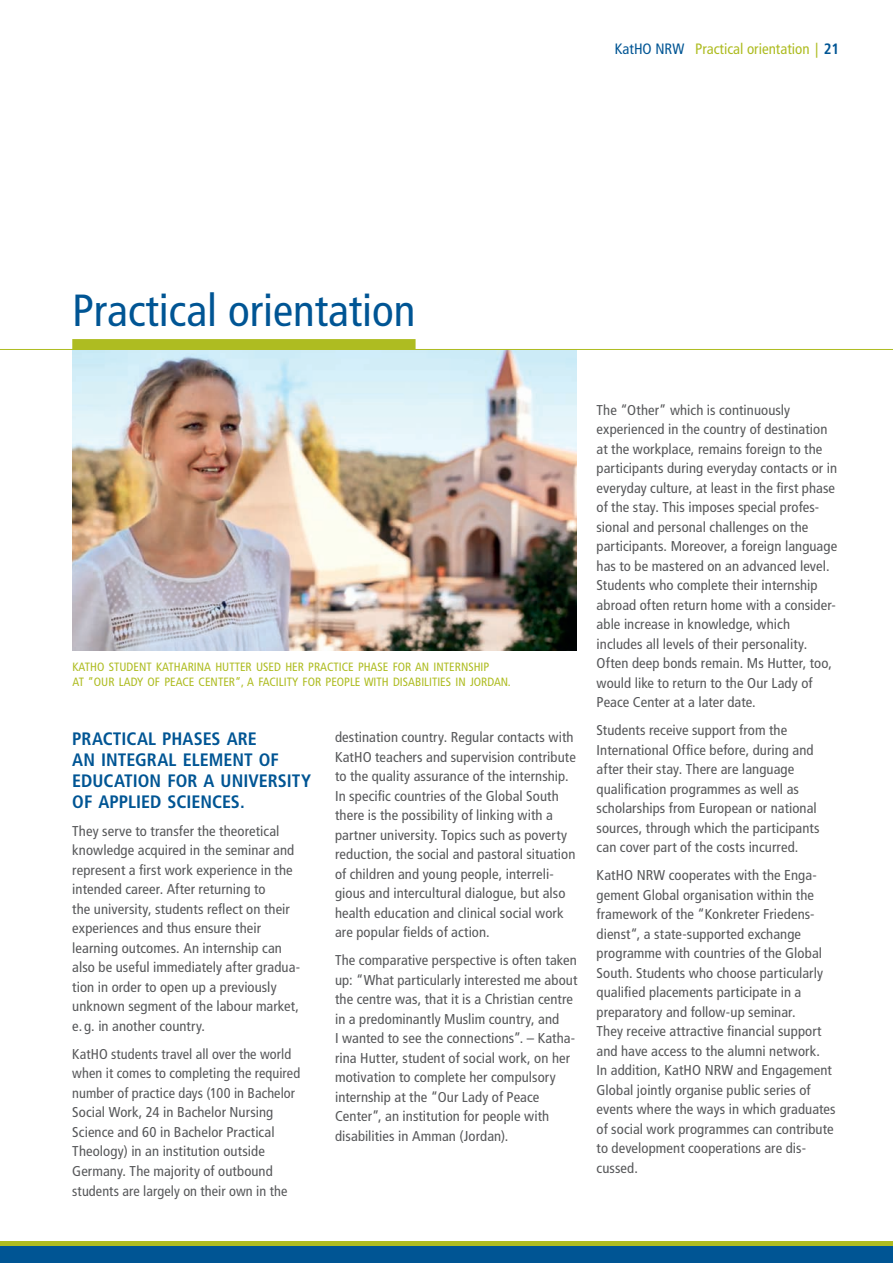
<style>
.page{position:relative;width:893px;height:1263px;background:#fff}
.page>*{position:absolute;margin:0;border:0;box-sizing:border-box;transform-origin:0 0}
.t1{font:condensed 45px "Frutiger LT Std";color:#005594}
.t2{font:700 condensed 18px/21px "Frutiger LT Std";color:#005594}
.t3{font:condensed 15px "Frutiger LT Std";color:#aebc21}
.t4{font:condensed 14.25px/19.5px "Frutiger LT Std";letter-spacing:.005em;color:#57585a}
.t5{font:condensed 12px/15px "Frutiger LT Std";color:#aebc21}
.s1{color:#005594}
.s2{font-weight:700;color:#005594}
</style>
<div class="page">
<div style="left:0;top:1242px;width:893px;height:21px;background:#005594"></div>
<hr style="left:0;top:1242px;width:893px;height:4px;background:#aebc21">
<img style="left:72px;top:350px;width:504px;height:301px">
<div style="left:72px;top:339px;width:344px;height:11px;background:#aebc21"></div>
<hr style="left:0;top:349px;width:123px;height:1px;background:#aebc21">
<hr style="left:72px;top:349px;width:821px;height:1px;background:#aebc21">
<p class="t3" style="left:615px;top:40px;width:226px"><span class="s1">KatHO NRW</span> Practical orientation | <span class="s2">21</span></p>
<h1 class="t1" style="left:72px;top:284px;width:345px">Practical orientation</h1>
<p class="t5" style="left:72px;top:659px;width:440px">KATHO STUDENT KATHARINA HUTTER USED HER PRACTICE PHASE FOR AN INTERNSHIP<br>AT “OUR LADY OF PEACE CENTER“, A FACILITY FOR PEOPLE WITH DISABILITIES IN JORDAN.</p>
<p class="t2" style="left:72px;top:728px;width:240px">PRACTICAL PHASES ARE<br>AN INTEGRAL ELEMENT OF<br>EDUCATION FOR A UNIVERSITY<br>OF APPLIED SCIENCES.</p>
<p class="t4" style="left:72px;top:821px;width:229px">They serve to transfer the theoretical knowledge acquired in the seminar and represent a first work experience in the intended career. After returning to<br>the university, students reflect on their experiences and thus ensure their learning outcomes. An internship can also be useful immediately after gradua&shy;tion in order to open up a previously unknown segment of the labour market, e. g. in another country.</p>
<p class="t4" style="left:72px;top:1044px;width:229px">KatHO students travel all over the world when it comes to completing the required number of practice days (100 in Bachelor Social Work, 24 in Bachelor Nursing Science and 60 in Bachelor Practical Theology) in an institution outside Germany. The majority of outbound students are largely on their own in the</p>
<p class="t4" style="left:335px;top:727px;width:242px">destination country. Regular contacts with KatHO teachers and supervision contribute to the quality assurance of the internship.<br>In specific countries of the Global South there is the possibility of linking with a partner university. Topics such as poverty reduction, the social and pastoral situation of children and young people, interreli&shy;gious and intercultural dialogue, but also health education and clinical social work are popular fields of action.</p>
<p class="t4" style="left:335px;top:950px;width:244px">The comparative perspective is often taken up: “What particularly interested me about the centre was, that it is a Christian centre in a predominantly Muslim country, and<br>I wanted to see the connections”. – Katha&shy;rina Hutter, student of social work, on her motivation to complete her compulsory internship at the “Our Lady of Peace Center”, an institution for people with disabilities in Amman (Jordan).</p>
<p class="t4" style="left:597px;top:400px;width:242px">The “Other” which is continuously experienced in the country of destination at the workplace, remains foreign to the participants during everyday contacts or in everyday culture, at least in the first phase of the stay. This imposes special profes&shy;sional and personal challenges on the participants. Moreover, a foreign language has to be mastered on an advanced level.<br>Students who complete their internship abroad often return home with a consider&shy;able increase in knowledge, which includes all levels of their personality.<br>Often deep bonds remain. Ms Hutter, too, would like to return to the Our Lady of Peace Center at a later date.</p>
<p class="t4" style="left:597px;top:721px;width:225px">Students receive support from the International Office before, during and after their stay. There are language qualification programmes as well as scholarships from European or national sources, through which the participants can cover part of the costs incurred.</p>
<p class="t4" style="left:597px;top:865px;width:241px">KatHO NRW cooperates with the Enga&shy;gement Global organisation within the framework of the “Konkreter Friedens&shy;dienst“, a state-supported exchange programme with countries of the Global South. Students who choose particularly qualified placements participate in a preparatory and follow-up seminar.<br>They receive attractive financial support and have access to the alumni network.<br>In addition, KatHO NRW and Engagement Global jointly organise public series of events where the ways in which graduates of social work programmes can contribute to development cooperations are dis&shy;cussed.</p>
</div>
